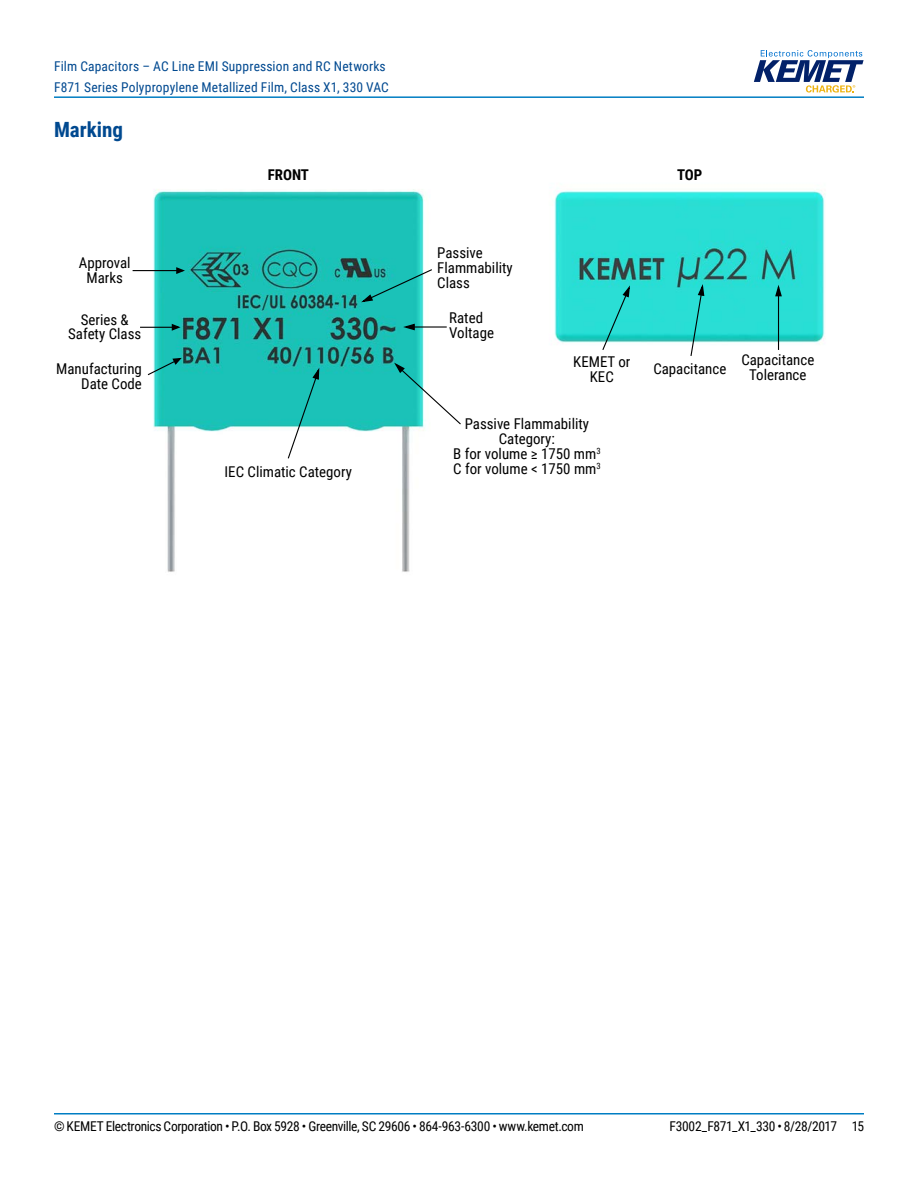
<style>
.page{position:relative;width:918px;height:1188px;background:#fff}
.page>*{position:absolute;margin:0;border:0;box-sizing:border-box;transform-origin:0 0}
.t1{font:700 21px "Roboto Condensed";color:#004990}
.t2{font:14.85px/14.9px "Roboto Condensed";color:#000;text-align:center}
.t3{font:700 14.85px "Roboto Condensed";color:#000}
.t4{font:13.5px "Roboto Condensed";letter-spacing:-.025em;color:#000}
.t5{font:13.5px/21px "Roboto Condensed";letter-spacing:.01em;color:#004990}
</style>
<div class="page">
<hr style="left:54px;top:1113px;width:810px;height:2px;background:#007dc3">
<hr style="left:54px;top:96px;width:810px;height:2px;background:#007dc3">
<svg style="left:754px;top:50px;width:110px;height:43px"></svg>
<img style="left:132px;top:189px;width:292px;height:383px">
<img style="left:554px;top:190px;width:271px;height:160px">
<svg style="left:601px;top:283px;width:30px;height:67px;background:#3fd3cc"></svg>
<hr style="left:133px;top:270px;width:44px;height:1px;background:#000">
<svg style="left:175px;top:266px;width:12px;height:9px"></svg>
<hr style="left:140px;top:327px;width:33px;height:1px;background:#000">
<svg style="left:171px;top:323px;width:12px;height:9px"></svg>
<hr style="left:414px;top:326px;width:33px;height:2px;background:#000">
<svg style="left:400px;top:323px;width:16px;height:8px"></svg>
<svg style="left:359px;top:268px;width:73px;height:35px;background:#37b9b1"></svg>
<svg style="left:147px;top:357px;width:37px;height:19px"></svg>
<hr style="left:778px;top:295px;width:1px;height:55px;background:#000">
<svg style="left:774px;top:282px;width:9px;height:15px"></svg>
<svg style="left:690px;top:281px;width:15px;height:75px"></svg>
<svg style="left:392px;top:361px;width:69px;height:65px"></svg>
<svg style="left:287px;top:365px;width:33px;height:95px"></svg>
<p class="t5" style="left:54px;top:55px;width:336px">Film Capacitors – AC Line EMI Suppression and RC Networks<br>F871 Series Polypropylene Metallized Film, Class X1, 330 VAC</p>
<h1 class="t1" style="left:54px;top:115px;width:71px">Marking</h1>
<p class="t2" style="left:79px;top:255px;width:53px">Approval<br>Marks</p>
<p class="t3" style="left:268px;top:165px;width:43px">FRONT</p>
<p class="t3" style="left:677px;top:165px;width:27px">TOP</p>
<p class="t2" style="left:437px;top:244px;width:77px;text-align:left">Passive<br>Flammability<br>Class</p>
<p class="t2" style="left:68px;top:311px;width:74px">Series &amp;<br>Safety Class</p>
<p class="t2" style="left:449px;top:310px;width:46px;text-align:left">Rated<br>Voltage</p>
<p class="t2" style="left:56px;top:361px;width:87px;text-align:right">Manufacturing<br>Date Code</p>
<p class="t2" style="left:573px;top:354px;width:59px">KEMET or<br>KEC</p>
<p class="t2" style="left:225px;top:464px;width:129px">IEC Climatic Category</p>
<p class="t2" style="left:453px;top:416px;width:149px">Passive Flammability<br>Category:<br>B for volume ≥ 1750 mm<sup>3<br></sup>C for volume &lt; 1750 mm<sup>3</sup></p>
<p class="t2" style="left:653px;top:360px;width:74px">Capacitance</p>
<p class="t2" style="left:741px;top:352px;width:74px">Capacitance<br>Tolerance</p>
<p class="t4" style="left:54px;top:1116px;width:531px">© KEMET Electronics Corporation • P.O. Box 5928 • Greenville, SC 29606 • 864-963-6300 • www.kemet.com</p>
<p class="t4" style="left:670px;top:1116px;width:196px">F3002_F871_X1_330 • 8/28/2017 15</p>
</div>
